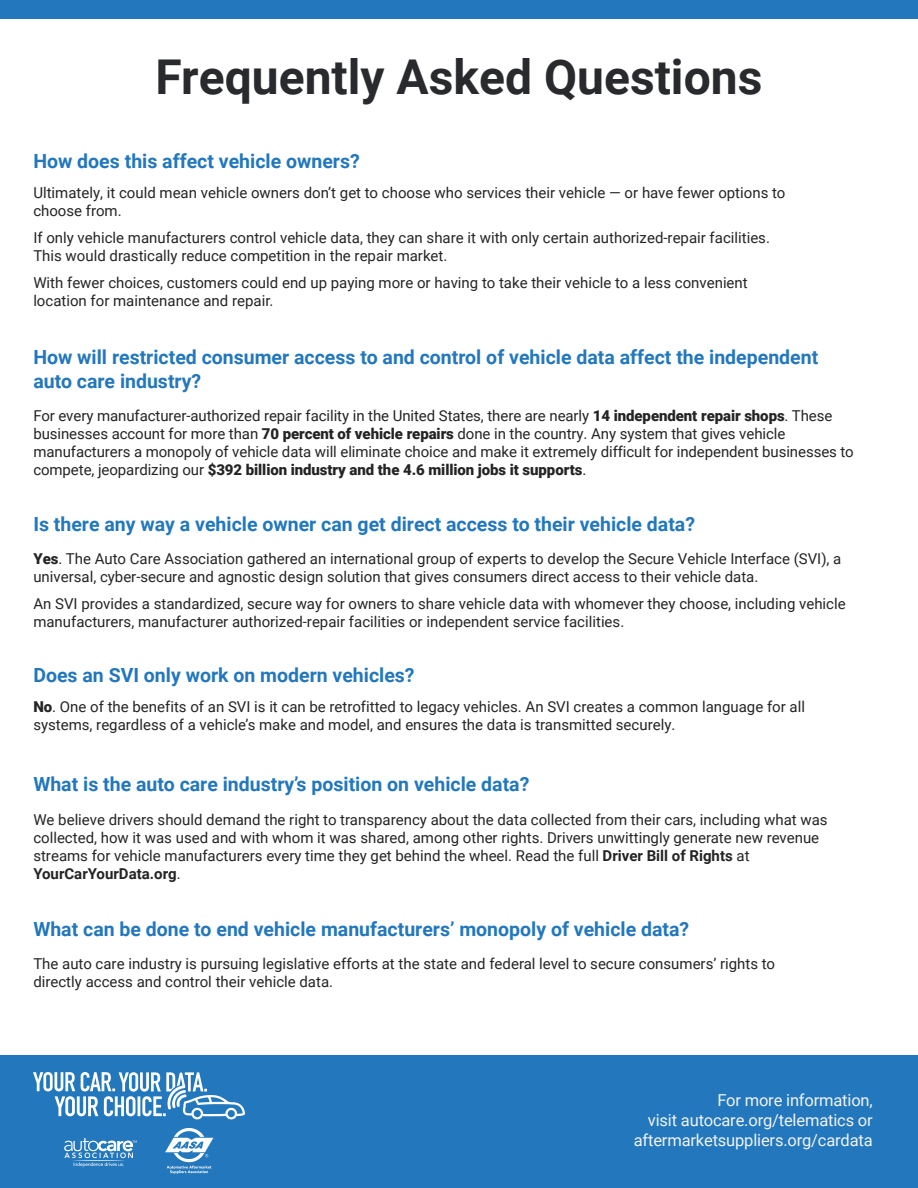
<style>
.page{position:relative;width:918px;height:1188px;background:#fff}
.page>*{position:absolute;margin:0;border:0;box-sizing:border-box;transform-origin:0 0}
.t1{font:700 48px "Roboto";color:#292a2d}
.t2{font:700 19.5px/23.4px "Roboto";color:#2277bd}
.t3{font:16.5px/19.8px "Roboto";letter-spacing:-.01em;color:#f2f3f4;text-align:right}
.t4{font:15px/18px "Roboto";color:#242424}
.s1{font-weight:900}
.s2{font-weight:700}
</style>
<div class="page">
<div style="left:0;top:0;width:918px;height:19px;background:#2277bd"></div>
<div style="left:0;top:1056px;width:918px;height:132px;background:#2277bd"></div>
<img style="left:33px;top:1072px;width:211px;height:102px">
<h1 class="t1" style="left:156px;top:43px;width:608px">Frequently Asked Questions</h1>
<h2 class="t2" style="left:33px;top:148px;width:328px">How does this affect vehicle owners?</h2>
<p class="t4" style="left:33px;top:183px;width:754px">Ultimately, it could mean vehicle owners don’t get to choose who services their vehicle — or have fewer options to choose from.</p>
<p class="t4" style="left:33px;top:228px;width:738px">If only vehicle manufacturers control vehicle data, they can share it with only certain authorized-repair facilities.<br>This would drastically reduce competition in the repair market.</p>
<p class="t4" style="left:33px;top:273px;width:716px">With fewer choices, customers could end up paying more or having to take their vehicle to a less convenient location for maintenance and repair.</p>
<h2 class="t2" style="left:33px;top:345px;width:786px">How will restricted consumer access to and control of vehicle data affect the independent auto care industry?</h2>
<p class="t4" style="left:33px;top:406px;width:822px">For every manufacturer-authorized repair facility in the United States, there are nearly <span class="s1">14 independent repair shops</span>. These businesses account for more than <span class="s1">70 percent of vehicle repairs</span> done in the country. Any system that gives vehicle manufacturers a monopoly of vehicle data will eliminate choice and make it extremely difficult for independent businesses to compete, jeopardizing our <span class="s1">$392 billion industry and the 4.6 million jobs it supports</span>.</p>
<h2 class="t2" style="left:33px;top:511px;width:663px">Is there any way a vehicle owner can get direct access to their vehicle data?</h2>
<p class="t4" style="left:33px;top:549px;width:810px"><span class="s1">Yes</span>. The Auto Care Association gathered an international group of experts to develop the Secure Vehicle Interface (SVI), a universal, cyber-secure and agnostic design solution that gives consumers direct access to their vehicle data.</p>
<p class="t4" style="left:33px;top:594px;width:814px">An SVI provides a standardized, secure way for owners to share vehicle data with whomever they choose, including vehicle manufacturers, manufacturer authorized-repair facilities or independent service facilities.</p>
<h2 class="t2" style="left:33px;top:662px;width:383px">Does an SVI only work on modern vehicles?</h2>
<p class="t4" style="left:33px;top:697px;width:773px"><span class="s1">No</span>. One of the benefits of an SVI is it can be retrofitted to legacy vehicles. An SVI creates a common language for all systems, regardless of a vehicle’s make and model, and ensures the data is transmitted securely.</p>
<h2 class="t2" style="left:33px;top:771px;width:498px">What is the auto care industry’s position on vehicle data?</h2>
<p class="t4" style="left:33px;top:810px;width:796px">We believe drivers should demand the right to transparency about the data collected from their cars, including what was collected, how it was used and with whom it was shared, among other rights. Drivers unwittingly generate new revenue streams for vehicle manufacturers every time they get behind the wheel. Read the full <span class="s2">Driver Bill of Rights</span> at <span class="s2">YourCarYourData.org</span>.</p>
<h2 class="t2" style="left:33px;top:917px;width:657px">What can be done to end vehicle manufacturers’ monopoly of vehicle data?</h2>
<p class="t4" style="left:33px;top:954px;width:743px">The auto care industry is pursuing legislative efforts at the state and federal level to secure consumers’ rights to directly access and control their vehicle data.</p>
<p class="t3" style="left:634px;top:1090px;width:241px">For more information,<br>visit autocare.org/telematics or aftermarketsuppliers.org/cardata</p>
</div>
